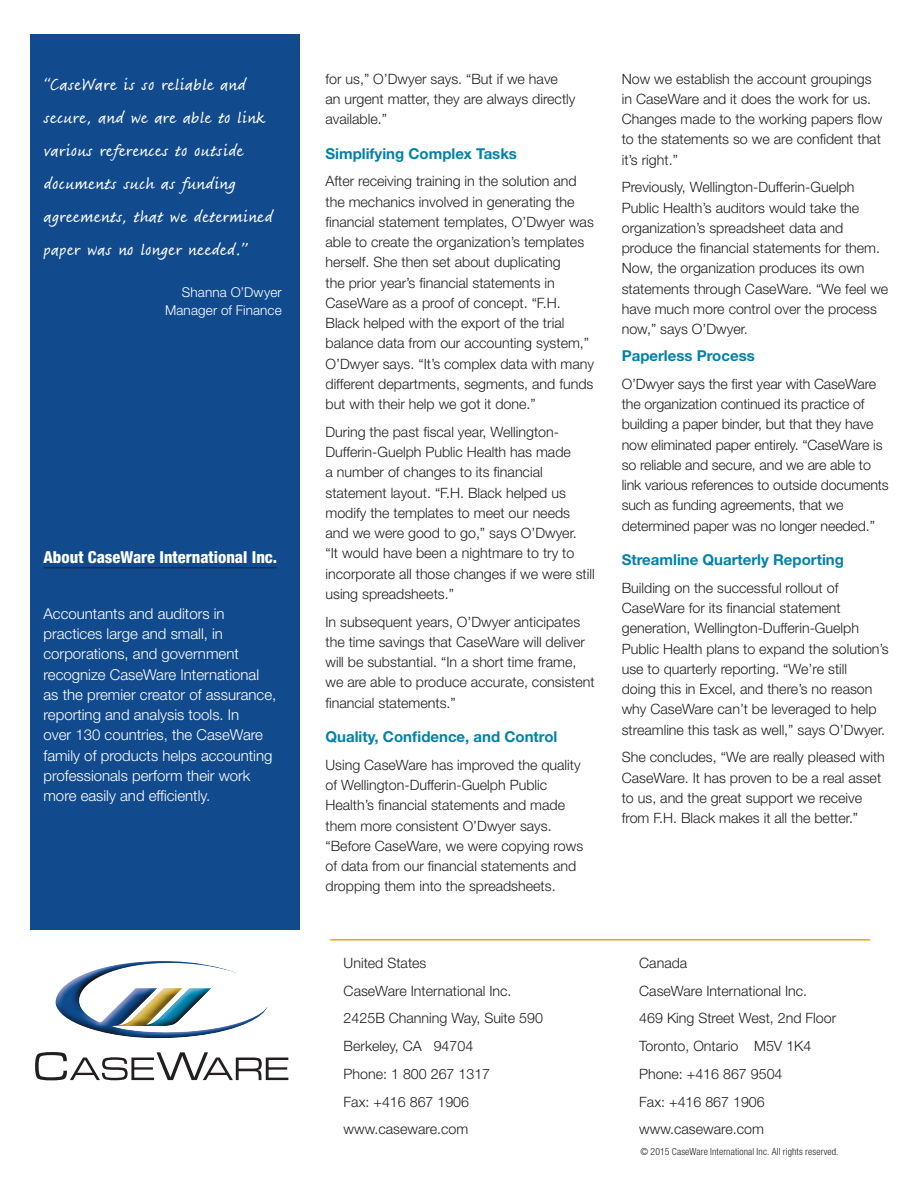
<style>
.page{position:relative;width:918px;height:1188px;background:#fff}
.page>*{position:absolute;margin:0;border:0;box-sizing:border-box;transform-origin:0 0}
.B__Quote{font:18px/33px "Fineprint";letter-spacing:.02em;color:#fff}
.Main_-_Body_copy{font:800 condensed 16.5px "Helvetica Neue LT Std";color:#fff}
.Main_-_Body_copy-2{font:300 15px/20.2px "Helvetica Neue LT Std";color:#fff}
.Main_-_Sub_Head{font:700 15px "Helvetica Neue LT Std";color:#0082ab}
.Main_-_Body_copy-3{font:700 15px "Helvetica Neue LT Std";color:#0082ab}
.Main_-_Body_copy-4{font:300 14.25px/20.2px "Helvetica Neue LT Std";color:#231f20}
.B__Quote_byline{font:300 13.5px/18px "Helvetica Neue LT Std";letter-spacing:.01em;color:#fff;text-align:right}
.t1{font:300 condensed 9.75px "Helvetica Neue LT Std";letter-spacing:.015em;color:#231f20}
</style>
<div class="page">
<div style="left:30px;top:34px;width:270px;height:896px;background:#124b8d"></div>
<svg style="left:35px;top:1052px;width:253px;height:28px"></svg>
<img style="left:55px;top:961px;width:212px;height:78px">
<hr style="left:330px;top:939px;width:540px;height:2px;background:#f89f1c">
<hr style="left:44px;top:567px;width:233px;height:1px;background:#231f20">
<p class="B__Quote" style="left:44px;top:67px;width:231px">“CaseWare is so reliable and secure, and we are able to link various references to outside documents such as funding agreements, that we determined paper was no longer needed.”</p>
<p class="B__Quote_byline" style="left:165px;top:283px;width:118px">Shanna O’Dwyer<br>Manager of Finance</p>
<p class="Main_-_Body_copy" style="left:44px;top:547px;width:235px">About CaseWare International Inc.</p>
<p class="Main_-_Body_copy-2" style="left:44px;top:603px;width:234px">Accountants and auditors in practices large and small, in corporations, and government recognize CaseWare International as the premier creator of assurance, reporting and analysis tools. In<br>over 130 countries, the CaseWare family of products helps accounting professionals perform their work more easily and efficiently.</p>
<p class="Main_-_Body_copy-4" style="left:326px;top:68px;width:252px">for us,” O’Dwyer says. “But if we have an urgent matter, they are always directly available.”</p>
<p class="Main_-_Sub_Head" style="left:326px;top:144px;width:193px">Simplifying Complex Tasks</p>
<p class="Main_-_Body_copy-4" style="left:326px;top:171px;width:270px">After receiving training in the solution and the mechanics involved in generating the financial statement templates, O’Dwyer was able to create the organization’s templates herself. She then set about duplicating<br>the prior year’s financial statements in CaseWare as a proof of concept. “F.H.<br>Black helped with the export of the trial balance data from our accounting system,” O’Dwyer says. “It’s complex data with many different departments, segments, and funds but with their help we got it done.”</p>
<p class="Main_-_Body_copy-4" style="left:326px;top:421px;width:271px">During the past fiscal year, Wellington-Dufferin-Guelph Public Health has made<br>a number of changes to its financial statement layout. “F.H. Black helped us modify the templates to meet our needs and we were good to go,” says O’Dwyer.<br>“It would have been a nightmare to try to incorporate all those changes if we were still using spreadsheets.”</p>
<p class="Main_-_Body_copy-4" style="left:326px;top:611px;width:271px">In subsequent years, O’Dwyer anticipates the time savings that CaseWare will deliver will be substantial. “In a short time frame, we are able to produce accurate, consistent financial statements.”</p>
<p class="Main_-_Sub_Head" style="left:326px;top:728px;width:233px">Quality, Confidence, and Control</p>
<p class="Main_-_Body_copy-4" style="left:326px;top:754px;width:259px">Using CaseWare has improved the quality of Wellington-Dufferin-Guelph Public Health’s financial statements and made them more consistent O’Dwyer says. “Before CaseWare, we were copying rows of data from our financial statements and dropping them into the spreadsheets.</p>
<p class="Main_-_Body_copy-4" style="left:344px;top:952px;width:84px">United States</p>
<p class="Main_-_Body_copy-4" style="left:344px;top:980px;width:169px">CaseWare International Inc.</p>
<p class="Main_-_Body_copy-4" style="left:344px;top:1008px;width:201px">2425B Channing Way, Suite 590</p>
<p class="Main_-_Body_copy-4" style="left:344px;top:1036px;width:131px">Berkeley, CA 94704</p>
<p class="Main_-_Body_copy-4" style="left:344px;top:1063px;width:148px">Phone: 1 800 267 1317</p>
<p class="Main_-_Body_copy-4" style="left:344px;top:1091px;width:127px">Fax: +416 867 1906</p>
<p class="Main_-_Body_copy-4" style="left:344px;top:1119px;width:126px">www.caseware.com</p>
<p class="Main_-_Body_copy-4" style="left:622px;top:68px;width:262px">Now we establish the account groupings in CaseWare and it does the work for us.<br>Changes made to the working papers flow to the statements so we are confident that it’s right.”</p>
<p class="Main_-_Body_copy-4" style="left:622px;top:177px;width:268px">Previously, Wellington-Dufferin-Guelph Public Health’s auditors would take the organization’s spreadsheet data and produce the financial statements for them.<br>Now, the organization produces its own statements through CaseWare. “We feel we have much more control over the process now,” says O’Dwyer.</p>
<p class="Main_-_Body_copy-3" style="left:622px;top:347px;width:135px">Paperless Process</p>
<p class="Main_-_Body_copy-4" style="left:622px;top:373px;width:269px">O’Dwyer says the first year with CaseWare the organization continued its practice of building a paper binder, but that they have now eliminated paper entirely. “CaseWare is so reliable and secure, and we are able to link various references to outside documents such as funding agreements, that we determined paper was no longer needed.”</p>
<p class="Main_-_Sub_Head" style="left:622px;top:551px;width:224px">Streamline Quarterly Reporting</p>
<p class="Main_-_Body_copy-4" style="left:622px;top:577px;width:269px">Building on the successful rollout of CaseWare for its financial statement generation, Wellington-Dufferin-Guelph Public Health plans to expand the solution’s use to quarterly reporting. “We’re still<br>doing this in Excel, and there’s no reason why CaseWare can’t be leveraged to help streamline this task as well,” says O’Dwyer.</p>
<p class="Main_-_Body_copy-4" style="left:622px;top:747px;width:265px">She concludes, “We are really pleased with CaseWare. It has proven to be a real asset to us, and the great support we receive from F.H. Black makes it all the better.”</p>
<p class="Main_-_Body_copy-4" style="left:639px;top:952px;width:50px">Canada</p>
<p class="Main_-_Body_copy-4" style="left:639px;top:980px;width:169px">CaseWare International Inc.</p>
<p class="Main_-_Body_copy-4" style="left:639px;top:1008px;width:198px">469 King Street West, 2nd Floor</p>
<p class="Main_-_Body_copy-4" style="left:639px;top:1036px;width:174px">Toronto, Ontario M5V 1K4</p>
<p class="Main_-_Body_copy-4" style="left:639px;top:1063px;width:145px">Phone: +416 867 9504</p>
<p class="Main_-_Body_copy-4" style="left:639px;top:1091px;width:127px">Fax: +416 867 1906</p>
<p class="Main_-_Body_copy-4" style="left:639px;top:1119px;width:126px">www.caseware.com</p>
<p class="t1" style="left:640px;top:1146px;width:200px">© 2015 CaseWare International Inc. All rights reserved.</p>
</div>
